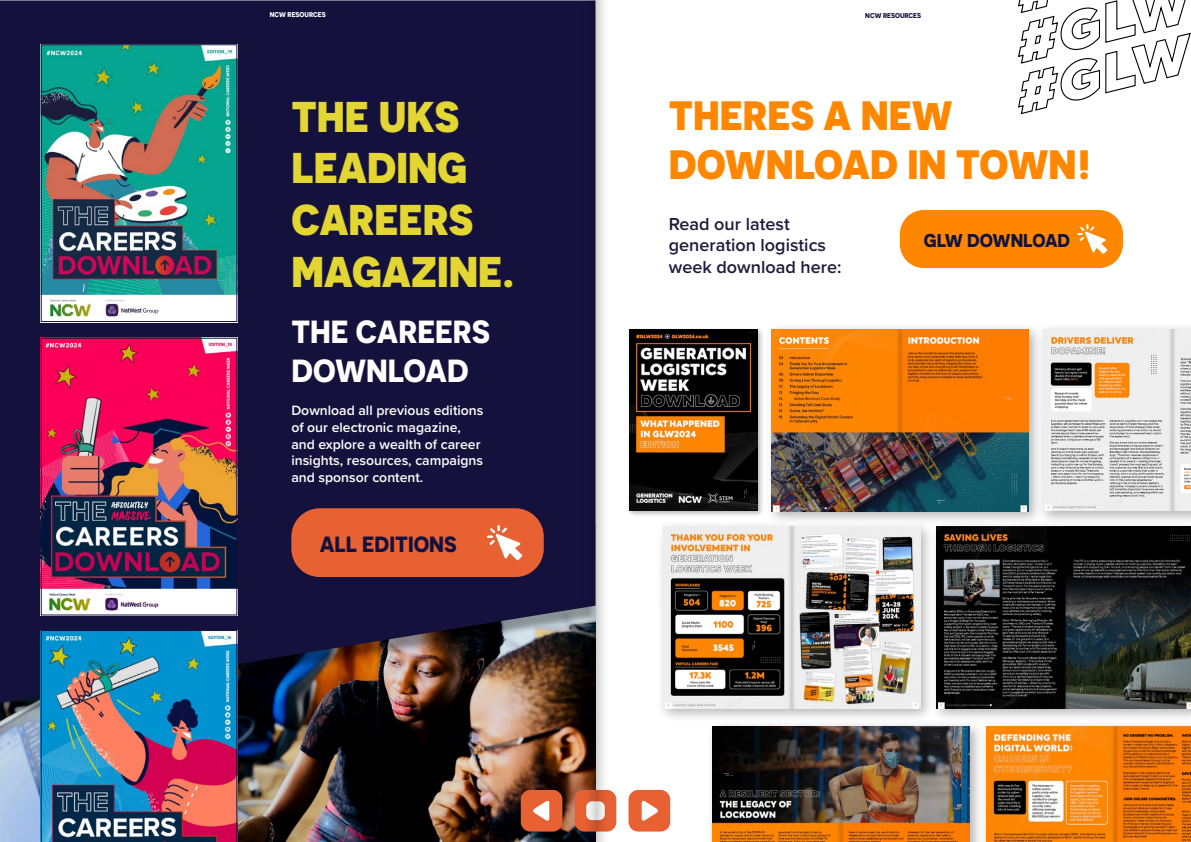
<style>
.page{position:relative;width:1191px;height:842px;background:#fff}
.page>*{position:absolute;margin:0;border:0;box-sizing:border-box;transform-origin:0 0}
.t1{font:800 43px/51.6px "Novecentosans";color:#e3d633}
.t2{font:800 41px/49.2px "Novecentosans";color:#ff8700}
.t3{font:700 32px/38.4px "Novecentosans";color:#fff}
.t4{font:700 22px "Novecentosans";color:#14123d}
.t5{font:700 18.6px "Novecentosans";color:#14123d}
.t6{font:600 18px/21.6px "Proxima Nova";color:#1e1c3b}
.t7{font:600 14px/16.8px "Proxima Nova";color:#fff}
.t8{font:700 7px "Novecentosans";color:#14123d}
.t9{font:700 7px "Novecentosans";color:#fff}
</style>
<div class="page">
<img style="left:0;top:718px;width:595px;height:124px">
<svg style="left:0;top:0;width:581px;height:703px;background:#1a173d"></svg>
<svg style="left:1018px;top:0;width:173px;height:115px"></svg>
<img style="left:41px;top:630px;width:196px;height:212px">
<img style="left:43px;top:340px;width:192px;height:273px">
<div style="left:41px;top:338px;width:196px;height:277px;border:1px solid #14123d"></div>
<img style="left:43px;top:46px;width:192px;height:274px">
<div style="left:41px;top:44px;width:196px;height:278px;border:1px solid #14123d"></div>
<div style="left:291px;top:508px;width:253px;height:69px;background:#e86133;border-radius:28px"></div>
<svg style="left:487px;top:525px;width:35px;height:35px"></svg>
<div style="left:900px;top:210px;width:223px;height:58px;background:#ff8700;border-radius:24px"></div>
<svg style="left:1077px;top:224px;width:30px;height:30px"></svg>
<div style="left:626px;top:326px;width:139px;height:192px;background:#000;opacity:.3"></div>
<img style="left:629px;top:329px;width:128px;height:181px">
<div style="left:764px;top:322px;width:279px;height:204px;background:#000;opacity:.3"></div>
<img style="left:771px;top:329px;width:258px;height:182px">
<div style="left:656px;top:520px;width:279px;height:203px;background:#000;opacity:.3"></div>
<img style="left:663px;top:527px;width:257px;height:182px">
<div style="left:705px;top:719px;width:279px;height:123px;background:#000;opacity:.3"></div>
<img style="left:712px;top:726px;width:258px;height:116px">
<div style="left:1036px;top:322px;width:155px;height:203px;background:#000;opacity:.3"></div>
<img style="left:1043px;top:329px;width:148px;height:182px">
<div style="left:929px;top:520px;width:262px;height:203px;background:#000;opacity:.3"></div>
<img style="left:936px;top:527px;width:255px;height:182px">
<div style="left:979px;top:719px;width:212px;height:123px;background:#f7f7f7"></div>
<img style="left:986px;top:726px;width:205px;height:116px">
<div style="left:521px;top:790px;width:41px;height:41px;background:#e86133;border-radius:10px"></div>
<div style="left:574px;top:790px;width:42px;height:41px;background:#e86133;border-radius:10px"></div>
<div style="left:628px;top:790px;width:42px;height:41px;background:#e86133;border-radius:10px"></div>
<svg style="left:641px;top:800px;width:17px;height:21px"></svg>
<svg style="left:533px;top:800px;width:16px;height:21px"></svg>
<img style="left:581px;top:0;width:29px;height:841px">
<p class="t9" style="left:270px;top:11px;width:57px">NCW RESOURCES</p>
<p class="t8" style="left:865px;top:11px;width:57px">NCW RESOURCES</p>
<p class="t1" style="left:291px;top:90px;width:225px">THE UKS<br>LEADING<br>CAREERS<br>MAGAZINE.</p>
<p class="t2" style="left:669px;top:90px;width:424px">THERES A NEW<br>DOWNLOAD IN TOWN!</p>
<p class="t6" style="left:669px;top:213px;width:174px">Read our latest generation logistics week download here:</p>
<p class="t5" style="left:923px;top:229px;width:148px">GLW DOWNLOAD</p>
<p class="t3" style="left:291px;top:312px;width:200px">THE CAREERS<br>DOWNLOAD</p>
<p class="t7" style="left:291px;top:402px;width:194px">Download all previous editions of our electronic magazine, and explore a wealth of career insights, resources, campaigns and sponsor content.</p>
<p class="t4" style="left:320px;top:530px;width:139px">ALL EDITIONS</p>
</div>
